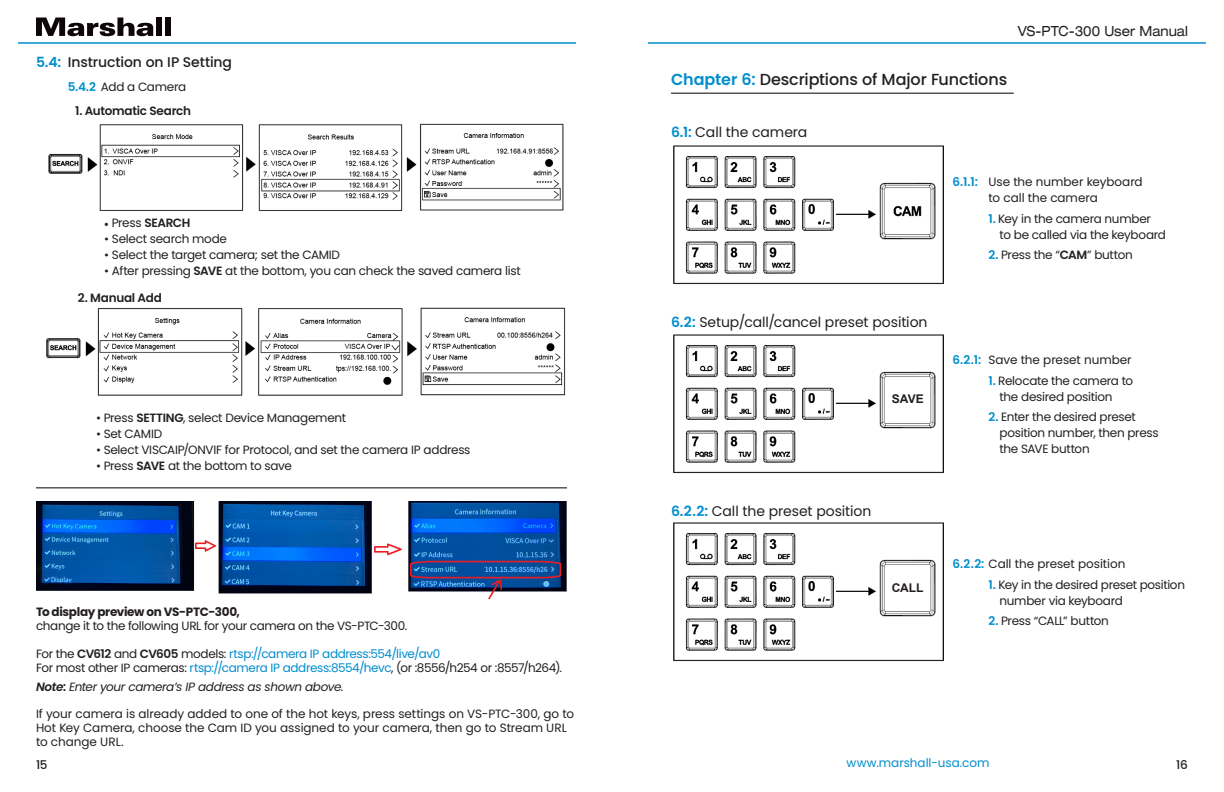
<style>
.page{position:relative;width:1224px;height:792px;background:#fff}
.page>*{position:absolute;margin:0;border:0;box-sizing:border-box;transform-origin:0 0}
.t1{font:500 16px "Poppins";letter-spacing:-.01em;color:#231f20}
.t2{font:14px "Poppins";letter-spacing:-.005em;color:#231f20}
.t3{font:500 14px "Poppins";letter-spacing:-.01em;color:#231f20}
.t4{font:expanded 14px "Helvetica Neue LT Pro";color:#231f20;scale:.9 1}
.t5{font:12px/16px "Poppins";letter-spacing:-.025em;color:#231f20}
.t6{font:12px/14px "Poppins";letter-spacing:-.005em;color:#231f20}
.t7{font:12px "Poppins";letter-spacing:-.025em;color:#008dce}
.t8{font:italic 12px "Poppins";letter-spacing:-.03em;color:#231f20}
.t9{font:600 12px "Poppins";letter-spacing:-.025em;color:#231f20}
.t10{font:12px "Poppins";letter-spacing:-.005em;color:#008dce}
.t11{font:700 12px "Arial";letter-spacing:-.01em;color:#231f20}
.t12{font:500 12px "Poppins";color:#231f20}
.s1{font-weight:600;color:#008dce}
.s2{font-family:"Minion Pro";font-weight:400}
.s3{font-weight:400}
.s4{font-weight:600}
.s5{font-weight:700}
.s6{color:#231f20}
.s7{font-weight:600;color:#231f20}
.s8{color:#008dce}
</style>
<div class="page">
<hr style="left:648px;top:42px;width:558px;height:2px;background:#008dce">
<svg style="left:36px;top:18px;width:117px;height:18px"></svg>
<div style="left:156px;top:18px;width:6px;height:18px;background:#0e0607"></div>
<div style="left:165px;top:18px;width:6px;height:18px;background:#0e0607"></div>
<hr style="left:18px;top:42px;width:558px;height:2px;background:#008dce">
<img style="left:48px;top:123px;width:516px;height:88px">
<img style="left:46px;top:307px;width:520px;height:89px">
<hr style="left:671px;top:93px;width:343px;height:1px;background:#000001">
<img style="left:673px;top:145px;width:271px;height:140px">
<img style="left:673px;top:334px;width:271px;height:140px">
<div style="left:892px;top:395px;width:32px;height:13px;background:#fff"></div>
<img style="left:673px;top:522px;width:271px;height:140px">
<div style="left:892px;top:583px;width:32px;height:13px;background:#fff"></div>
<img style="left:36px;top:502px;width:531px;height:97px">
<hr style="left:36px;top:487px;width:531px;height:1px;background:#000001">
<p class="t3" style="left:36px;top:54px;width:198px"><span class="s1">5.4:</span> Instruction on IP Setting</p>
<p class="t5" style="left:68px;top:79px;width:120px"><span class="s1">5.4.2</span> Add a Camera</p>
<p class="t9" style="left:75px;top:104px;width:117px">1. Automatic Search</p>
<p class="t9" style="left:104px;top:216px;width:88px"><span class="s2">•</span> <span class="s3">Press</span> SEARCH</p>
<p class="t5" style="left:104px;top:231px;width:124px">• Select search mode</p>
<p class="t5" style="left:104px;top:247px;width:237px">• Select the target camera; set the CAMID</p>
<p class="t5" style="left:104px;top:263px;width:418px">• After pressing <span class="s4">SAVE</span> at the bottom, you can check the saved camera list</p>
<p class="t9" style="left:78px;top:291px;width:86px">2. Manual Add</p>
<p class="t5" style="left:96px;top:409px;width:252px">• Press <span class="s4">SETTING</span>, select Device Management</p>
<p class="t5" style="left:96px;top:425px;width:68px">• Set CAMID</p>
<p class="t5" style="left:96px;top:441px;width:376px">• Select VISCAIP/ONVIF for Protocol, and set the camera IP address</p>
<p class="t5" style="left:96px;top:457px;width:197px">• Press <span class="s4">SAVE</span> at the bottom to save</p>
<p class="t5" style="left:36px;top:605px;width:373px;line-height:14px"><span class="s5">To display preview on VS-PTC-300,<br></span>change it to the following URL for your camera on the VS-PTC-300.</p>
<p class="t7" style="left:36px;top:647px;width:406px"><span class="s6">For the</span> <span class="s7">CV612</span> <span class="s6">and</span> <span class="s7">CV605</span> <span class="s6">models:</span> rtsp://camera IP address:554/live/av0</p>
<p class="t5" style="left:36px;top:660px;width:528px">For most other IP cameras: <span class="s8">rtsp://camera IP address:8554/hevc</span>, (or :8556/h254 or :8557/h264).</p>
<p class="t8" style="left:36px;top:680px;width:309px"><span class="s4">Note:</span> Enter your camera’s IP address as shown above.</p>
<p class="t6" style="left:36px;top:707px;width:540px">If your camera is already added to one of the hot keys, press settings on VS-PTC-300, go to<br>Hot Key Camera, choose the Cam ID you assigned to your camera, then go to Stream URL to change URL.</p>
<p class="t4" style="left:1018px;top:23px;width:191px">VS-PTC-300 User Manual</p>
<p class="t1" style="left:671px;top:70px;width:338px"><span class="s1">Chapter 6:</span> Descriptions of Major Functions</p>
<p class="t2" style="left:671px;top:124px;width:138px"><span class="s1">6.1:</span> Call the camera</p>
<p class="t2" style="left:671px;top:314px;width:258px"><span class="s1">6.2:</span> Setup/call/cancel preset position</p>
<p class="t11" style="left:892px;top:391px;width:33px">SAVE</p>
<p class="t2" style="left:671px;top:503px;width:202px"><span class="s1">6.2.2:</span> Call the preset position</p>
<p class="t11" style="left:892px;top:579px;width:33px">CALL</p>
<p class="t6" style="left:989px;top:174px;width:156px;line-height:16px;text-indent:-36px"><span class="s1">6.1.1:</span> Use the number keyboard to call the camera</p>
<p class="t5" style="left:1000px;top:211px;width:168px;text-indent:-11px"><span class="s1">1.</span> Key in the camera number<br>to be called via the keyboard</p>
<p class="t5" style="left:989px;top:247px;width:146px"><span class="s1">2.</span> Press the “<span class="s4">CAM</span>” button</p>
<p class="t6" style="left:953px;top:353px;width:181px"><span class="s1">6.2.1:</span> Save the preset number</p>
<p class="t5" style="left:1000px;top:373px;width:135px;text-indent:-11px"><span class="s1">1.</span> Relocate the camera to the desired position</p>
<p class="t5" style="left:1000px;top:409px;width:161px;text-indent:-11px"><span class="s1">2.</span> Enter the desired preset position number, then press the SAVE button</p>
<p class="t6" style="left:953px;top:557px;width:174px"><span class="s1">6.2.2:</span> Call the preset position</p>
<p class="t5" style="left:1000px;top:577px;width:187px;text-indent:-11px"><span class="s1">1.</span> Key in the desired preset position number via keyboard</p>
<p class="t5" style="left:989px;top:613px;width:122px"><span class="s1">2.</span> Press “CALL” button</p>
<p class="t12" style="left:36px;top:757px;width:13px">15</p>
<p class="t10" style="left:847px;top:755px;width:144px">www.marshall-usa.com</p>
<p class="t12" style="left:1176px;top:757px;width:13px">16</p>
</div>
